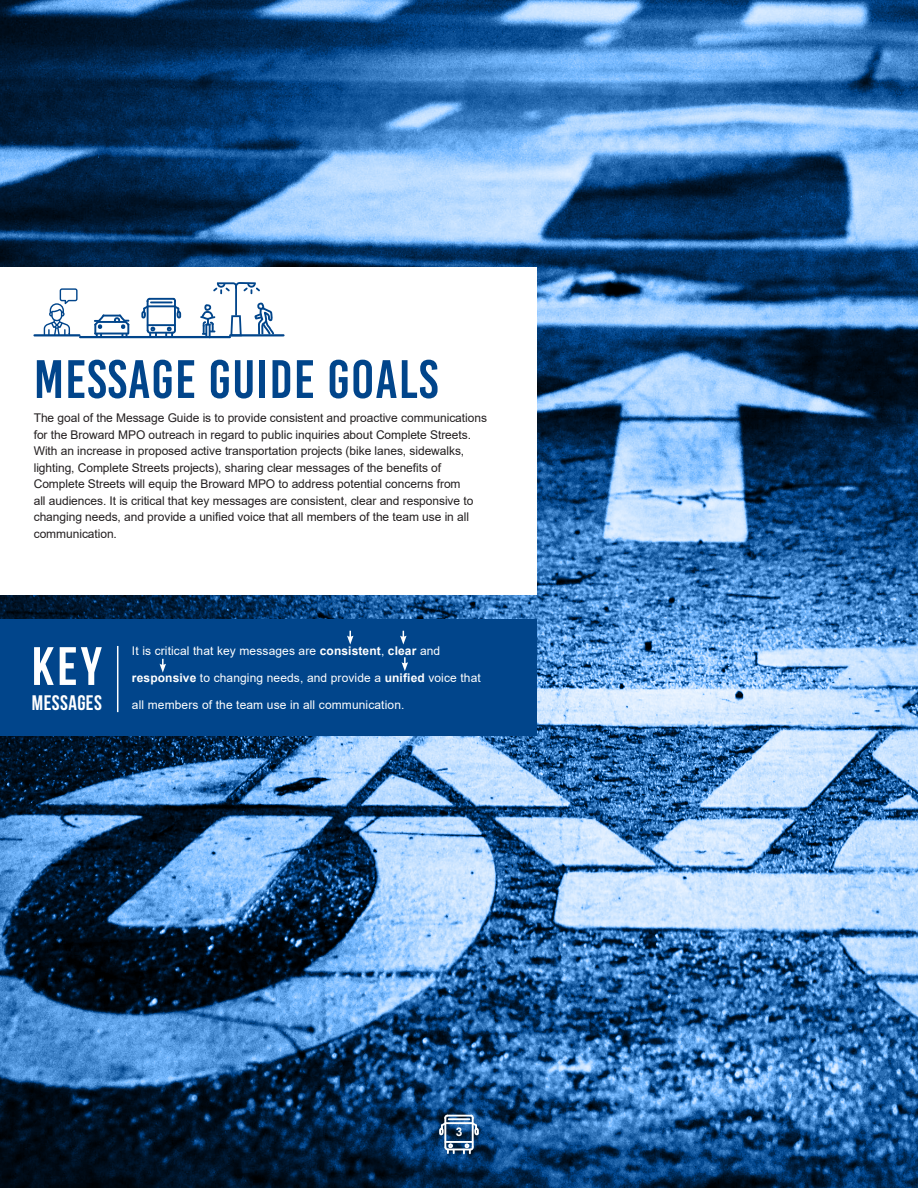
<style>
.page{position:relative;width:918px;height:1188px;background:#fff}
.page>*{position:absolute;margin:0;border:0;box-sizing:border-box;transform-origin:0 0}
.t1{font:54px "Bebas Kai";letter-spacing:.02em;color:#01458b}
.t2{font:700 54px "Bebas Neue";color:#fff}
.t3{font:700 21px "Bebas Neue";letter-spacing:.02em;color:#fff}
.Body_Text{font:12px/16.5px "Arial";letter-spacing:-.005em;color:#231f20}
.Body_Text-2{font:12px "Arial";letter-spacing:.01em;color:#fff}
.Key_Messages-Body{font:700 12px "Arial";color:#fff}
.s1{font-weight:700}
</style>
<div class="page">
<img style="left:0;top:0;width:918px;height:1188px">
<div style="left:0;top:268px;width:537px;height:327px;background:#fff"></div>
<div style="left:0;top:619px;width:537px;height:116px;background:#01458b"></div>
<hr style="left:117px;top:646px;width:1px;height:66px;background:#fff">
<svg style="left:347px;top:631px;width:7px;height:14px"></svg>
<svg style="left:160px;top:659px;width:6px;height:14px"></svg>
<svg style="left:402px;top:657px;width:6px;height:14px"></svg>
<svg style="left:400px;top:631px;width:7px;height:14px"></svg>
<svg style="left:94px;top:314px;width:36px;height:22px"></svg>
<hr style="left:34px;top:334px;width:45px;height:2px;background:#01458b">
<hr style="left:230px;top:334px;width:54px;height:2px;background:#01458b">
<hr style="left:80px;top:336px;width:150px;height:2px;background:#01458b">
<svg style="left:200px;top:282px;width:74px;height:57px"></svg>
<svg style="left:141px;top:298px;width:40px;height:38px"></svg>
<svg style="left:36px;top:288px;width:42px;height:47px"></svg>
<svg style="left:439px;top:1115px;width:40px;height:39px"></svg>
<h1 class="t1" style="left:34px;top:350px;width:406px">MESSAGE GUIDE GOALS</h1>
<p class="Body_Text" style="left:34px;top:410px;width:455px">The goal of the Message Guide is to provide consistent and proactive communications for the Broward MPO outreach in regard to public inquiries about Complete Streets.<br>With an increase in proposed active transportation projects (bike lanes, sidewalks, lighting, Complete Streets projects), sharing clear messages of the benefits of Complete Streets will equip the Broward MPO to address potential concerns from<br>all audiences. It is critical that key messages are consistent, clear and responsive to changing needs, and provide a unified voice that all members of the team use in all communication.</p>
<h1 class="t2" style="left:32px;top:637px;width:72px">KEY</h1>
<h1 class="t3" style="left:32px;top:691px;width:72px">MESSAGES</h1>
<p class="Body_Text-2" style="left:132px;top:643px;width:310px">It is critical that key messages are <span class="s1">consistent</span>, <span class="s1">clear</span> and</p>
<p class="Body_Text-2" style="left:132px;top:670px;width:350px"><span class="s1">responsive</span> to changing needs, and provide a <span class="s1">unified</span> voice that</p>
<p class="Body_Text-2" style="left:132px;top:697px;width:274px">all members of the team use in all communication.</p>
<p class="Key_Messages-Body" style="left:456px;top:1124px;width:8px">3</p>
</div>
